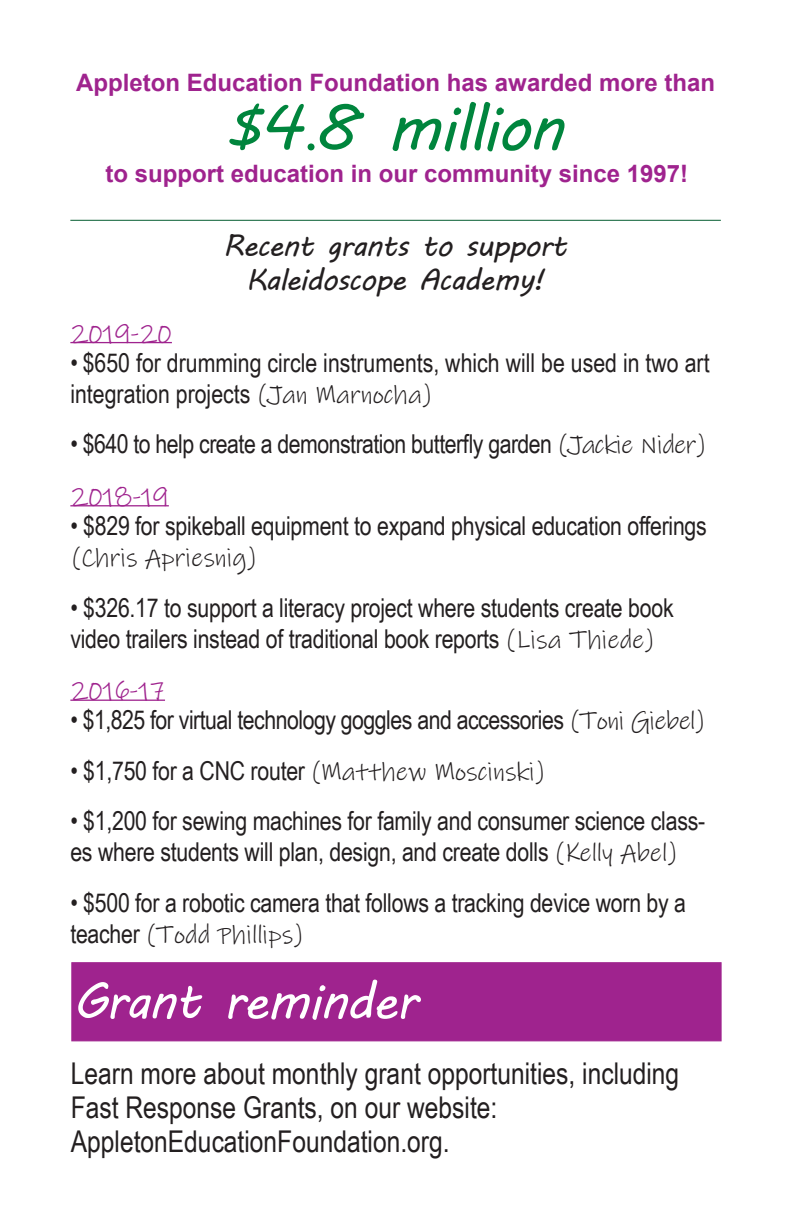
<style>
.page{position:relative;width:792px;height:1224px;background:#fff}
.page>*{position:absolute;margin:0;border:0;box-sizing:border-box;transform-origin:0 0}
.t1{font:64px "MV Boli";letter-spacing:-.03em;color:#00853d}
.t2{font:50.6px "MV Boli";letter-spacing:-.03em;color:#fff}
.t3{font:30px/34px "Arial Narrow";color:#231f20}
.t4{font:30px/34px "MV Boli";letter-spacing:-.03em;color:#231f20;text-align:center}
.t5{font:26px/31.2px "Arial Narrow";letter-spacing:-.01em;color:#231f20}
.t6{font:26px "Ink Free";color:#9f238e}
.t7{font:700 24px "Arial";color:#9f238e}
.s1{font-family:"Times New Roman"}
.s2{font-family:"Ink Free"}
</style>
<div class="page">
<hr style="left:70px;top:342px;width:102px;height:1px;background:#9f238e">
<hr style="left:70px;top:505px;width:99px;height:1px;background:#9f238e">
<hr style="left:70px;top:700px;width:95px;height:1px;background:#9f238e">
<hr style="left:70px;top:220px;width:651px;height:1px;background:#055d31">
<div style="left:71px;top:962px;width:651px;height:79px;background:#9f238e;border:1px solid #9f238e"></div>
<p class="t7" style="left:76px;top:66px;width:640px">Appleton Education Foundation has awarded more than</p>
<p class="t1" style="left:227px;top:84px;width:338px">$4<span class="s1">.</span>8 million</p>
<p class="t7" style="left:106px;top:156px;width:584px">to support education in our community since 1997!</p>
<p class="t4" style="left:223px;top:228px;width:346px">Recent grants to support<br>Kaleidoscope Academy!</p>
<p class="t6" style="left:70px;top:317px;width:103px">2019-20</p>
<p class="t5" style="left:70px;top:346px;width:641px">• $650 for drumming circle instruments, which will be used in two art integration projects <span class="s2">(Jan Marnocha)</span></p>
<p class="t5" style="left:70px;top:428px;width:638px">• $640 to help create a demonstration butterfly garden <span class="s2">(Jackie Nider)</span></p>
<p class="t6" style="left:70px;top:480px;width:100px">2018-19</p>
<p class="t5" style="left:70px;top:509px;width:638px">• $829 for spikeball equipment to expand physical education offerings <span class="s2">(Chris Apriesnig)</span></p>
<p class="t5" style="left:70px;top:591px;width:605px">• $326.17 to support a literacy project where students create book video trailers instead of traditional book reports <span class="s2">(Lisa Thiede)</span></p>
<p class="t6" style="left:70px;top:675px;width:96px">2016-17</p>
<p class="t5" style="left:70px;top:704px;width:637px">• $1,825 for virtual technology goggles and accessories <span class="s2">(Toni Giebel)</span></p>
<p class="t5" style="left:70px;top:754px;width:476px">• $1,750 for a CNC router <span class="s2">(Matthew Moscinski)</span></p>
<p class="t5" style="left:70px;top:805px;width:637px">• $1,200 for sewing machines for family and consumer science class&shy;es where students will plan, design, and create dolls <span class="s2">(Kelly Abel)</span></p>
<p class="t5" style="left:70px;top:886px;width:617px">• $500 for a robotic camera that follows a tracking device worn by a teacher <span class="s2">(Todd Phillips)</span></p>
<p class="t2" style="left:72px;top:966px;width:346px">Grant reminder</p>
<p class="t3" style="left:71px;top:1055px;width:610px">Learn more about monthly grant opportunities, including<br>Fast Response Grants, on our website:<br>AppletonEducationFoundation.org.</p>
</div>
